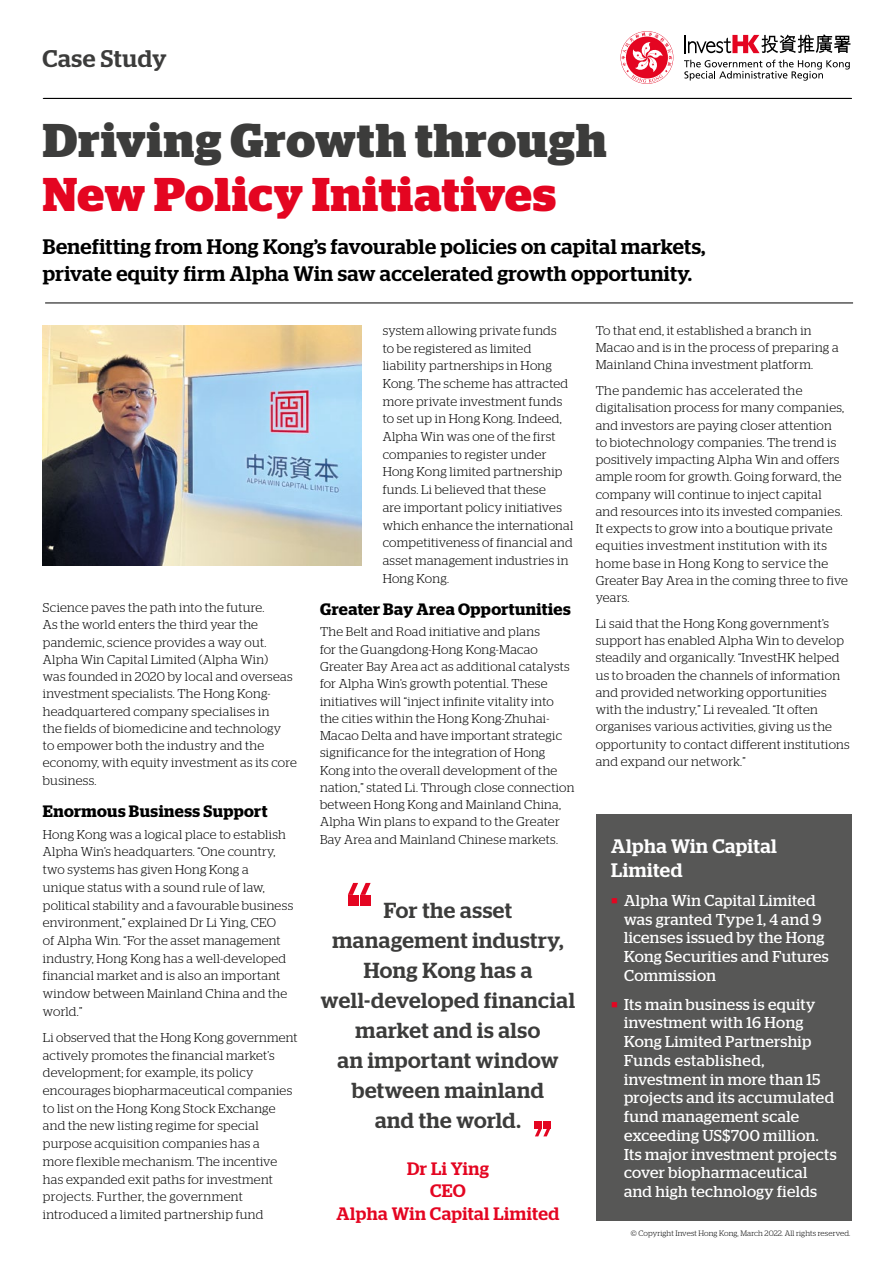
<style>
.page{position:relative;width:893px;height:1263px;background:#fff}
.page>*{position:absolute;margin:0;border:0;box-sizing:border-box;transform-origin:0 0}
.t1{font:700 47.25px "Stag";letter-spacing:.025em;color:#3c3c3b}
.t2{font:700 47.25px "Stag";letter-spacing:.02em;color:#e40521}
.t3{font:500 24px "Stag";letter-spacing:.025em;color:#3c3c3b}
.t4{font:500 21.75px/30px "Stag";letter-spacing:.025em;color:#3c3c3b;text-align:center}
.t5{font:500 21px/27px "Stag";letter-spacing:.02em;color:#000}
.t6{font:500 19.5px/24px "Stag";letter-spacing:.025em;color:#fff}
.t7{font:500 18px/22.5px "Stag";letter-spacing:.025em;color:#e40521;text-align:center}
.t8{font:600 16.5px "Stag";letter-spacing:.025em;color:#000}
.t9{font:15.75px/18.8px "Stag";letter-spacing:.025em;color:#fff}
.t10{font:300 12.75px/17.2px "Stag";letter-spacing:.025em;color:#000}
.t11{font:300 7.8px "Stag";letter-spacing:.015em;color:#000}
.s1{color:#e40521}
</style>
<div class="page">
<svg style="left:621px;top:32px;width:51px;height:51px"></svg>
<svg style="left:684px;top:60px;width:166px;height:21px"></svg>
<svg style="left:685px;top:34px;width:165px;height:19px"></svg>
<hr style="left:44px;top:98px;width:808px;height:1px;background:#000">
<hr style="left:43px;top:98px;width:808px;height:1px;background:#000">
<hr style="left:45px;top:303px;width:808px;height:1px;background:#000">
<div style="left:596px;top:814px;width:255px;height:406px;background:#575756"></div>
<div style="left:543px;top:1121px;width:7px;height:7px;background:#e40521"></div>
<div style="left:535px;top:1121px;width:7px;height:7px;background:#e40521"></div>
<svg style="left:535px;top:1128px;width:15px;height:8px"></svg>
<div style="left:348px;top:895px;width:10px;height:10px;background:#e40521"></div>
<div style="left:360px;top:895px;width:11px;height:10px;background:#e40521"></div>
<svg style="left:348px;top:883px;width:23px;height:12px"></svg>
<img style="left:43px;top:326px;width:318px;height:240px">
<h2 class="t3" style="left:43px;top:45px;width:126px">Case Study</h2>
<h1 class="t1" style="left:43px;top:113px;width:565px">Driving Growth through</h1>
<h1 class="t2" style="left:43px;top:167px;width:515px">New Policy Initiatives</h1>
<h3 class="t5" style="left:43px;top:233px;width:664px">Benefitting from Hong Kong’s favourable policies on capital markets, private equity firm Alpha Win saw accelerated growth opportunity.</h3>
<p class="t10" style="left:43px;top:599px;width:256px">Science paves the path into the future.<br>As the world enters the third year the pandemic, science provides a way out.<br>Alpha Win Capital Limited (Alpha Win)<br>was founded in 2020 by local and overseas investment specialists. The Hong Kong&shy;headquartered company specialises in<br>the fields of biomedicine and technology<br>to empower both the industry and the economy, with equity investment as its core business.</p>
<p class="t8" style="left:43px;top:801px;width:226px">Enormous Business Support</p>
<p class="t10" style="left:43px;top:825px;width:252px;line-height:17.7px">Hong Kong was a logical place to establish Alpha Win’s headquarters. “One country, two systems has given Hong Kong a unique status with a sound rule of law, political stability and a favourable business environment,” explained Dr Li Ying, CEO<br>of Alpha Win. “For the asset management industry, Hong Kong has a well-developed financial market and is also an important window between Mainland China and the world.”</p>
<p class="t10" style="left:43px;top:1028px;width:256px;line-height:17.7px">Li observed that the Hong Kong government actively promotes the financial market’s development; for example, its policy encourages biopharmaceutical companies to list on the Hong Kong Stock Exchange and the new listing regime for special purpose acquisition companies has a<br>more flexible mechanism. The incentive has expanded exit paths for investment projects. Further, the government introduced a limited partnership fund</p>
<p class="t10" style="left:383px;top:321px;width:192px;line-height:17.7px">system allowing private funds<br>to be registered as limited liability partnerships in Hong<br>Kong. The scheme has attracted more private investment funds to set up in Hong Kong. Indeed,<br>Alpha Win was one of the first companies to register under<br>Hong Kong limited partnership funds. Li believed that these<br>are important policy initiatives which enhance the international competitiveness of financial and asset management industries in<br>Hong Kong.</p>
<p class="t8" style="left:320px;top:599px;width:252px">Greater Bay Area Opportunities</p>
<p class="t10" style="left:320px;top:623px;width:256px">The Belt and Road initiative and plans<br>for the Guangdong-Hong Kong-Macao Greater Bay Area act as additional catalysts for Alpha Win’s growth potential. These initiatives will “inject infinite vitality into the cities within the Hong Kong-Zhuhai-Macao Delta and have important strategic significance for the integration of Hong Kong into the overall development of the nation,” stated Li. Through close connection between Hong Kong and Mainland China, Alpha Win plans to expand to the Greater Bay Area and Mainland Chinese markets.</p>
<h3 class="t4" style="left:321px;top:895px;width:256px">For the asset management industry,<br>Hong Kong has a well-developed financial market and is also<br>an important window between mainland<br>and the world.</h3>
<h3 class="t7" style="left:337px;top:1157px;width:224px">Dr Li Ying<br>CEO<br>Alpha Win Capital Limited</h3>
<p class="t10" style="left:596px;top:322px;width:244px">To that end, it established a branch in<br>Macao and is in the process of preparing a<br>Mainland China investment platform.</p>
<p class="t10" style="left:596px;top:382px;width:254px">The pandemic has accelerated the digitalisation process for many companies, and investors are paying closer attention<br>to biotechnology companies. The trend is positively impacting Alpha Win and offers ample room for growth. Going forward, the company will continue to inject capital<br>and resources into its invested companies.<br>It expects to grow into a boutique private equities investment institution with its home base in Hong Kong to service the Greater Bay Area in the coming three to five years.</p>
<p class="t10" style="left:596px;top:615px;width:256px">Li said that the Hong Kong government’s support has enabled Alpha Win to develop steadily and organically. “InvestHK helped us to broaden the channels of information and provided networking opportunities with the industry,” Li revealed. “It often organises various activities, giving us the opportunity to contact different institutions and expand our network.”</p>
<h3 class="t6" style="left:611px;top:834px;width:167px">Alpha Win Capital<br>Limited</h3>
<p class="t9" style="left:624px;top:891px;width:206px;text-indent:-13px"><span class="s1">■</span> Alpha Win Capital Limited was granted Type 1, 4 and 9 licenses issued by the Hong<br>Kong Securities and Futures<br>Commission</p>
<p class="t9" style="left:624px;top:995px;width:214px;text-indent:-13px"><span class="s1">■</span> Its main business is equity investment with 16 Hong<br>Kong Limited Partnership<br>Funds established, investment in more than 15 projects and its accumulated fund management scale exceeding US$700 million.<br>Its major investment projects cover biopharmaceutical and high technology fields</p>
<p class="t11" style="left:631px;top:1229px;width:221px">© Copyright Invest Hong Kong, March 2022. All rights reserved.</p>
</div>
